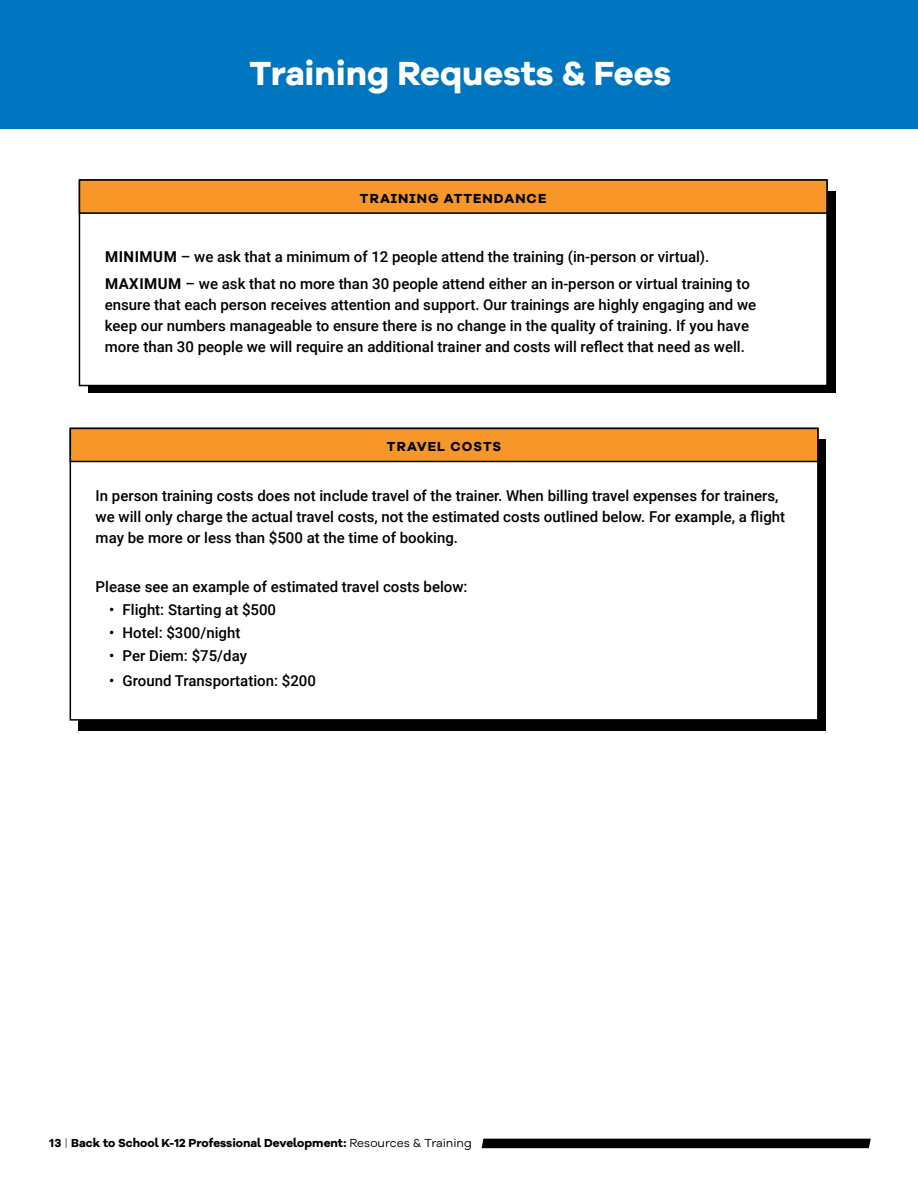
<style>
.page{position:relative;width:918px;height:1188px;background:#fff}
.page>*{position:absolute;margin:0;border:0;box-sizing:border-box;transform-origin:0 0}
.t1{font:700 34.5px "Galano Grotesque Alt";color:#fff}
.Body{font:500 15px/21px "Roboto";color:#000}
.t2{font:700 13.5px "Galano Grotesque Alt";letter-spacing:.08em;color:#000}
.Body-2{font:700 12px "Galano Grotesque Alt";color:#000}
.s1{font-weight:700}
.s2{font-weight:300}
.s3{font-weight:400}
</style>
<div class="page">
<div style="left:0;top:0;width:918px;height:128px;background:#0076c0"></div>
<div style="left:88px;top:191px;width:747px;height:202px;background:#000"></div>
<div style="left:79px;top:180px;width:748px;height:206px;background:#fff"></div>
<div style="left:79px;top:179px;width:749px;height:207px;border:2px solid #000"></div>
<div style="left:79px;top:180px;width:748px;height:33px;background:#f79629"></div>
<div style="left:79px;top:179px;width:749px;height:35px;border:2px solid #000"></div>
<div style="left:79px;top:440px;width:747px;height:291px;background:#000"></div>
<div style="left:70px;top:428px;width:748px;height:292px;background:#fff"></div>
<div style="left:70px;top:428px;width:748px;height:33px;background:#f79629"></div>
<div style="left:70px;top:428px;width:749px;height:34px;border:2px solid #000"></div>
<div style="left:482px;top:1139px;width:389px;height:9px;background:#000"></div>
<p class="t1" style="left:249px;top:51px;width:424px">Training Requests &amp; Fees</p>
<p class="t2" style="left:360px;top:190px;width:188px">TRAINING ATTENDANCE</p>
<p class="Body" style="left:105px;top:245px;width:606px"><span class="s1">MINIMUM</span> – we ask that a minimum of 12 people attend the training (in-person or virtual).</p>
<p class="Body" style="left:105px;top:273px;width:653px"><span class="s1">MAXIMUM</span> – we ask that no more than 30 people attend either an in-person or virtual training to ensure that each person receives attention and support. Our trainings are highly engaging and we keep our numbers manageable to ensure there is no change in the quality of training. If you have more than 30 people we will require an additional trainer and costs will reflect that need as well.</p>
<p class="t2" style="left:387px;top:438px;width:116px">TRAVEL COSTS</p>
<p class="Body" style="left:96px;top:485px;width:691px">In person training costs does not include travel of the trainer. When billing travel expenses for trainers, we will only charge the actual travel costs, not the estimated costs outlined below. For example, a flight may be more or less than $500 at the time of booking.</p>
<p class="Body" style="left:96px;top:575px;width:373px">Please see an example of estimated travel costs below:</p>
<p class="Body" style="left:109px;top:599px;width:169px">• Flight: Starting at $500</p>
<p class="Body" style="left:109px;top:622px;width:133px">• Hotel: $300/night</p>
<p class="Body" style="left:109px;top:645px;width:139px">• Per Diem: $75/day</p>
<p class="Body" style="left:109px;top:670px;width:208px">• Ground Transportation: $200</p>
<p class="Body-2" style="left:50px;top:1135px;width:424px">13 <span class="s2">|</span> Back to School K-12 Professional Development: <span class="s3">Resources &amp; Training</span></p>
</div>
